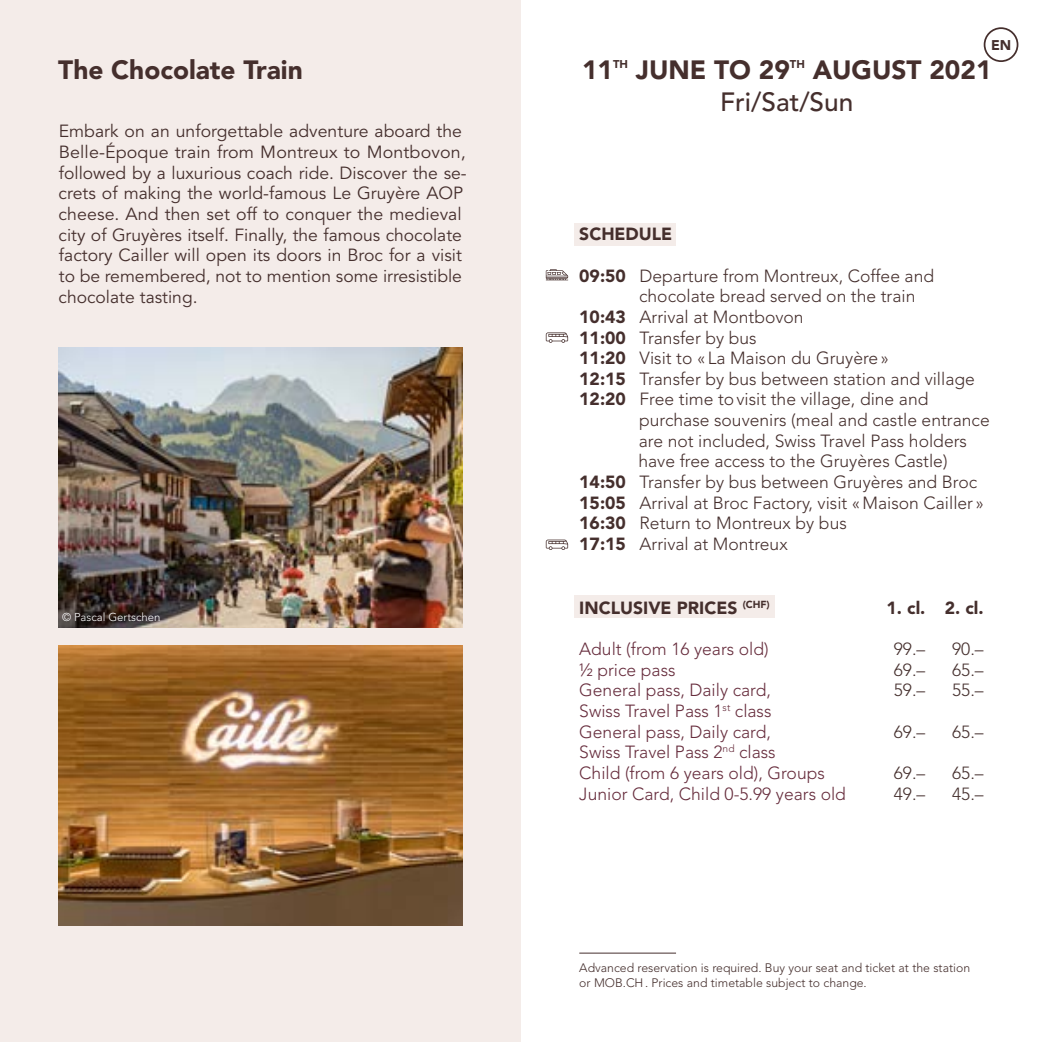
<style>
.page{position:relative;width:1042px;height:1042px;background:#fff}
.page>*{position:absolute;margin:0;border:0;box-sizing:border-box;transform-origin:0 0}
.t1{font:900 26.25px "Avenir LT Std";color:#452f2d}
.t2{font:500 26.25px "Avenir LT Std";color:#452f2d}
.t3{font:300 17.5px/20.7px "Avenir LT Std";color:#452f2d;text-align:justify}
.t4{font:17.5px/20.7px "Avenir LT Std";color:#452f2d}
.t5{font:300 17.5px/20.7px "Avenir LT Std";color:#672d3d}
.t6{font:900 17.5px "Avenir LT Std";color:#452f2d}
.t7{font:900 14px "Avenir LT Std";color:#452f2d}
.t8{font:300 12.25px/14.7px "Avenir LT Std";color:#452f2d}
.t9{font:300 11.38px "Avenir LT Std";color:#fff}
.t10{font:900 11.2px "Avenir LT Std";color:#452f2d}
.s1{font-weight:900}
</style>
<div class="page">
<div style="left:0;top:0;width:521px;height:1042px;background:#f4ece9"></div>
<img style="left:58px;top:645px;width:405px;height:280px">
<img style="left:58px;top:347px;width:405px;height:281px">
<div style="left:574px;top:223px;width:102px;height:23px;background:#f4ece9"></div>
<div style="left:983px;top:27px;width:35px;height:35px;border:2px solid #452f2d;border-radius:50%"></div>
<div style="left:574px;top:595px;width:201px;height:23px;background:#f4ece9"></div>
<hr style="left:579px;top:952px;width:97px;height:1px;background:#452f2d">
<svg style="left:546px;top:332px;width:22px;height:11px"></svg>
<svg style="left:546px;top:539px;width:22px;height:11px"></svg>
<svg style="left:546px;top:269px;width:22px;height:11px"></svg>
<h1 class="t1" style="left:58px;top:54px;width:246px">The Chocolate Train</h1>
<p class="t4" style="left:59px;top:121px;width:410px">Embark on an unforgettable adventure aboard the Belle-Époque train from Montreux to Montbovon, followed by a luxurious coach ride. Discover the se&shy;crets of making the world-famous Le Gruyère AOP cheese. And then set off to conquer the medieval city of Gruyères itself. Finally, the famous chocolate factory Cailler will open its doors in Broc for a visit to be remembered, not to mention some irresistible chocolate tasting.</p>
<p class="t9" style="left:62px;top:611px;width:100px">© Pascal Gertschen</p>
<p class="t7" style="left:991px;top:37px;width:22px">EN</p>
<h1 class="t1" style="left:582px;top:54px;width:33px">11</h1>
<p class="t10" style="left:613px;top:57px;width:16px">TH</p>
<h1 class="t1" style="left:636px;top:54px;width:156px">JUNE TO 29</h1>
<p class="t10" style="left:790px;top:57px;width:16px">TH</p>
<h1 class="t1" style="left:812px;top:54px;width:180px">AUGUST 2021</h1>
<h1 class="t2" style="left:720px;top:87px;width:135px">Fri/Sat/Sun</h1>
<p class="t6" style="left:579px;top:224px;width:95px">SCHEDULE</p>
<p class="t3" style="left:579px;top:265px;width:356px"><span class="s1">09:50</span> Departure from Montreux, Coffee and</p>
<p class="t3" style="left:639px;top:286px;width:278px">chocolate bread served on the train</p>
<p class="t3" style="left:579px;top:306px;width:226px"><span class="s1">10:43</span> Arrival at Montbovon</p>
<p class="t3" style="left:579px;top:327px;width:179px"><span class="s1">11:00</span> Transfer by bus</p>
<p class="t3" style="left:579px;top:348px;width:311px"><span class="s1">11:20</span> Visit to « La Maison du Gruyère»</p>
<p class="t3" style="left:579px;top:368px;width:397px"><span class="s1">12:15</span> Transfer by bus between station and village</p>
<p class="t3" style="left:579px;top:389px;width:351px"><span class="s1">12:20</span> Free time tovisit the village, dine and</p>
<p class="t3" style="left:639px;top:410px;width:352px">purchase souvenirs (meal and castle entrance</p>
<p class="t3" style="left:639px;top:430px;width:330px">are not included, Swiss Travel Pass holders</p>
<p class="t3" style="left:638px;top:451px;width:311px">have free access to the Gruyères Castle)</p>
<p class="t3" style="left:579px;top:472px;width:399px"><span class="s1">14:50</span> Transfer by bus between Gruyères and Broc</p>
<p class="t3" style="left:579px;top:492px;width:406px"><span class="s1">15:05</span> Arrival at Broc Factory, visit «Maison Cailler »</p>
<p class="t3" style="left:579px;top:513px;width:269px"><span class="s1">16:30</span> Return to Montreux by bus</p>
<p class="t3" style="left:579px;top:534px;width:210px"><span class="s1">17:15</span> Arrival at Montreux</p>
<p class="t6" style="left:579px;top:597px;width:192px">INCLUSIVE PRICES <sup>(CHF)</sup></p>
<p class="t5" style="left:579px;top:638px;width:268px">Adult (from 16 years old)<br>½ price pass<br>General pass, Daily card,<br>Swiss Travel Pass 1<sup>st</sup> class<br>General pass, Daily card,<br>Swiss Travel Pass 2<sup>nd</sup> class<br>Child (from 6 years old), Groups<br>Junior Card, Child 0-5.99 years old</p>
<p class="t6" style="left:886px;top:597px;width:40px">1. cl.</p>
<p class="t3" style="left:894px;top:638px;width:33px">99.– 69.– 59.–</p>
<p class="t3" style="left:894px;top:721px;width:33px">69.–</p>
<p class="t3" style="left:894px;top:762px;width:33px">69.–<br>49.–</p>
<p class="t6" style="left:945px;top:597px;width:40px">2. cl.</p>
<p class="t3" style="left:952px;top:638px;width:33px">90.– 65.– 55.–</p>
<p class="t3" style="left:952px;top:721px;width:33px">65.–</p>
<p class="t3" style="left:952px;top:762px;width:33px">65.–<br>45.–</p>
<p class="t8" style="left:579px;top:960px;width:392px">Advanced reservation is required. Buy your seat and ticket at the station or MOB.CH. Prices and timetable subject to change.</p>
</div>
